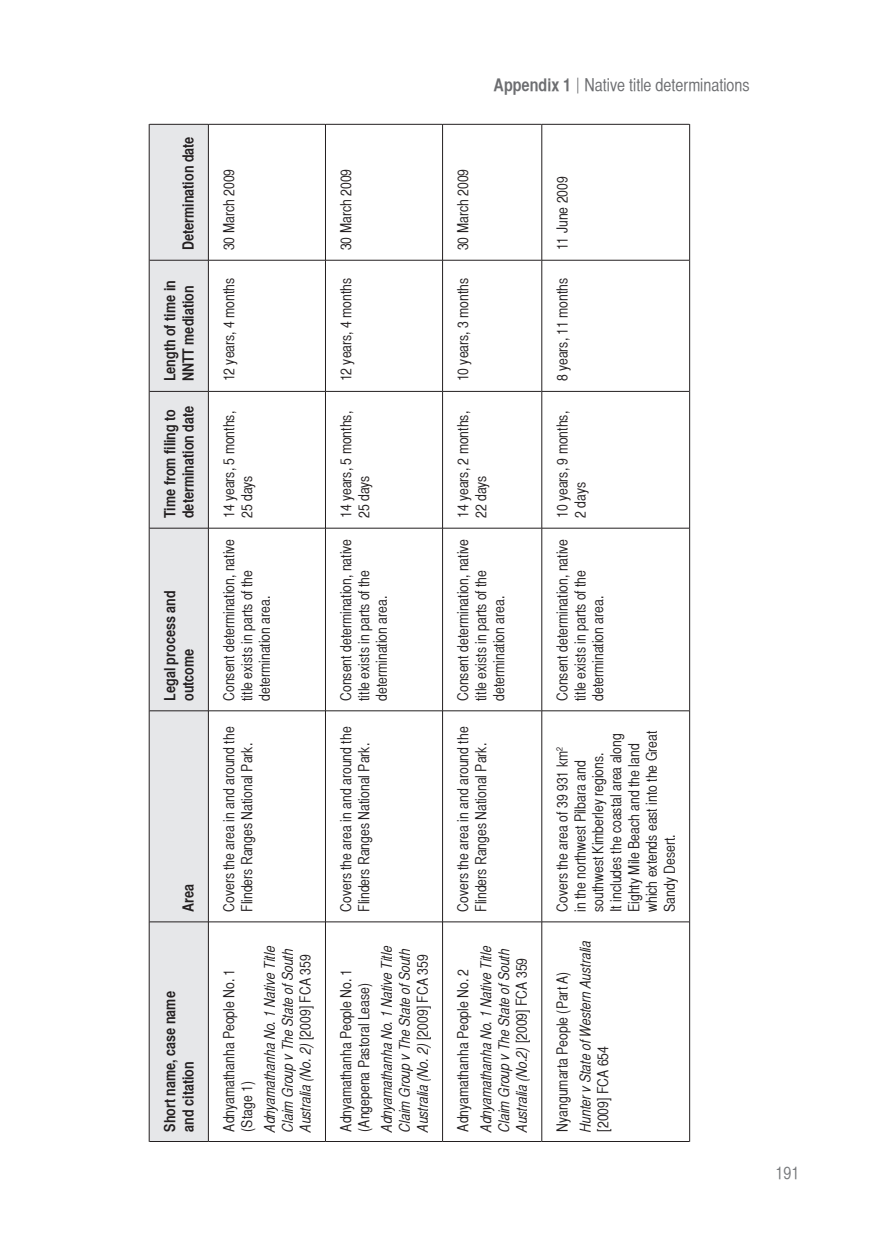
<style>
.page{position:relative;width:874px;height:1241px;background:#fff}
.page>*{position:absolute;margin:0;border:0;box-sizing:border-box;transform-origin:0 0}
.t1{font:17.5px "Helvetica CY Plain";color:#6c6d70}
.t2{font:17.5px "Helvetica CY Plain";color:#76787b}
.Table_Sub_Title{font:15.22px/18.2px "Helvetica CY Bold";color:#231f20}
.Table_Text{font:14.88px/17.8px "Helvetica CY Plain";color:#231f20}
.Table_Text-2{font:14.88px/17.8px "Helvetica CY Oblique";color:#231f20}
.s1{font-family:"Helvetica CY Bold"}
.s2{font-family:"Helvetica Neue";font-weight:300;font-size:15.75px}
.s3{font-family:"Helvetica CY Plain"}
</style>
<div class="page">
<div style="left:150px;top:125px;width:58px;height:1015px;background:#e6e7e9"></div>
<hr style="left:149px;top:921px;width:59px;height:1px;background:#231f20">
<hr style="left:149px;top:710px;width:59px;height:1px;background:#231f20">
<hr style="left:149px;top:528px;width:59px;height:1px;background:#231f20">
<hr style="left:149px;top:391px;width:59px;height:1px;background:#231f20">
<hr style="left:149px;top:260px;width:59px;height:1px;background:#231f20">
<hr style="left:208px;top:921px;width:117px;height:1px;background:#231f20">
<hr style="left:208px;top:710px;width:117px;height:1px;background:#231f20">
<hr style="left:208px;top:528px;width:117px;height:1px;background:#231f20">
<hr style="left:208px;top:391px;width:117px;height:1px;background:#231f20">
<hr style="left:208px;top:260px;width:117px;height:1px;background:#231f20">
<hr style="left:325px;top:921px;width:1px;height:220px;background:#231f20">
<hr style="left:325px;top:710px;width:1px;height:211px;background:#231f20">
<hr style="left:325px;top:921px;width:117px;height:1px;background:#231f20">
<hr style="left:325px;top:528px;width:1px;height:182px;background:#231f20">
<hr style="left:325px;top:710px;width:117px;height:1px;background:#231f20">
<hr style="left:325px;top:391px;width:1px;height:137px;background:#231f20">
<hr style="left:325px;top:528px;width:117px;height:1px;background:#231f20">
<hr style="left:325px;top:260px;width:1px;height:131px;background:#231f20">
<hr style="left:325px;top:391px;width:117px;height:1px;background:#231f20">
<hr style="left:325px;top:124px;width:1px;height:136px;background:#231f20">
<hr style="left:325px;top:260px;width:117px;height:1px;background:#231f20">
<hr style="left:442px;top:921px;width:1px;height:220px;background:#231f20">
<hr style="left:442px;top:710px;width:1px;height:211px;background:#231f20">
<hr style="left:442px;top:921px;width:99px;height:1px;background:#231f20">
<hr style="left:442px;top:528px;width:1px;height:182px;background:#231f20">
<hr style="left:442px;top:710px;width:99px;height:1px;background:#231f20">
<hr style="left:442px;top:391px;width:1px;height:137px;background:#231f20">
<hr style="left:442px;top:528px;width:99px;height:1px;background:#231f20">
<hr style="left:442px;top:260px;width:1px;height:131px;background:#231f20">
<hr style="left:442px;top:391px;width:99px;height:1px;background:#231f20">
<hr style="left:442px;top:124px;width:1px;height:136px;background:#231f20">
<hr style="left:442px;top:260px;width:99px;height:1px;background:#231f20">
<hr style="left:541px;top:921px;width:1px;height:220px;background:#231f20">
<hr style="left:541px;top:710px;width:1px;height:211px;background:#231f20">
<hr style="left:541px;top:921px;width:148px;height:1px;background:#231f20">
<hr style="left:541px;top:528px;width:1px;height:182px;background:#231f20">
<hr style="left:541px;top:710px;width:148px;height:1px;background:#231f20">
<hr style="left:541px;top:391px;width:1px;height:137px;background:#231f20">
<hr style="left:541px;top:528px;width:148px;height:1px;background:#231f20">
<hr style="left:541px;top:260px;width:1px;height:131px;background:#231f20">
<hr style="left:541px;top:391px;width:148px;height:1px;background:#231f20">
<hr style="left:541px;top:124px;width:1px;height:136px;background:#231f20">
<hr style="left:541px;top:260px;width:148px;height:1px;background:#231f20">
<hr style="left:689px;top:921px;width:1px;height:220px;background:#231f20">
<hr style="left:689px;top:710px;width:1px;height:211px;background:#231f20">
<hr style="left:689px;top:528px;width:1px;height:182px;background:#231f20">
<hr style="left:689px;top:391px;width:1px;height:137px;background:#231f20">
<hr style="left:689px;top:260px;width:1px;height:131px;background:#231f20">
<hr style="left:689px;top:124px;width:1px;height:136px;background:#231f20">
<hr style="left:208px;top:1140px;width:117px;height:1px;background:#231f20">
<hr style="left:208px;top:124px;width:117px;height:1px;background:#231f20">
<hr style="left:325px;top:1140px;width:117px;height:1px;background:#231f20">
<hr style="left:325px;top:124px;width:117px;height:1px;background:#231f20">
<hr style="left:442px;top:1140px;width:99px;height:1px;background:#231f20">
<hr style="left:442px;top:124px;width:99px;height:1px;background:#231f20">
<hr style="left:541px;top:1140px;width:148px;height:1px;background:#231f20">
<hr style="left:541px;top:124px;width:148px;height:1px;background:#231f20">
<hr style="left:149px;top:921px;width:1px;height:220px;background:#231f20">
<hr style="left:149px;top:1140px;width:59px;height:1px;background:#231f20">
<hr style="left:149px;top:710px;width:1px;height:211px;background:#231f20">
<hr style="left:149px;top:528px;width:1px;height:182px;background:#231f20">
<hr style="left:149px;top:391px;width:1px;height:137px;background:#231f20">
<hr style="left:149px;top:260px;width:1px;height:131px;background:#231f20">
<hr style="left:149px;top:124px;width:1px;height:136px;background:#231f20">
<hr style="left:149px;top:124px;width:59px;height:1px;background:#231f20">
<hr style="left:208px;top:921px;width:1px;height:220px;background:#231f20">
<hr style="left:208px;top:710px;width:1px;height:211px;background:#231f20">
<hr style="left:208px;top:528px;width:1px;height:182px;background:#231f20">
<hr style="left:208px;top:391px;width:1px;height:137px;background:#231f20">
<hr style="left:208px;top:260px;width:1px;height:131px;background:#231f20">
<hr style="left:208px;top:124px;width:1px;height:136px;background:#231f20">
<p class="Table_Sub_Title" style="left:179px;top:250px;width:115px;rotate:-90deg">Determination date</p>
<p class="Table_Sub_Title" style="left:160px;top:381px;width:103px;rotate:-90deg">Length of time in<br>NNTT mediation</p>
<p class="Table_Sub_Title" style="left:160px;top:518px;width:114px;rotate:-90deg">Time from filing to determination date</p>
<p class="Table_Sub_Title" style="left:160px;top:700px;width:112px;rotate:-90deg">Legal process and outcome</p>
<p class="Table_Sub_Title" style="left:179px;top:911px;width:30px;rotate:-90deg">Area</p>
<p class="Table_Sub_Title" style="left:160px;top:1131px;width:142px;rotate:-90deg">Short name, case name and citation</p>
<p class="t1" style="left:493px;top:75px;width:257px"><span class="s1">Appendix 1</span> <span class="s2">|</span> Native title determinations</p>
<p class="Table_Text" style="left:220px;top:250px;width:83px;rotate:-90deg">30 March 2009</p>
<p class="Table_Text" style="left:220px;top:381px;width:105px;rotate:-90deg">12 years, 4 months</p>
<p class="Table_Text" style="left:220px;top:518px;width:109px;rotate:-90deg">14 years, 5 months,<br>25 days</p>
<p class="Table_Text" style="left:220px;top:700px;width:164px;rotate:-90deg">Consent determination, native title exists in parts of the determination area.</p>
<p class="Table_Text" style="left:220px;top:911px;width:187px;rotate:-90deg">Covers the area in and around the<br>Flinders Ranges National Park.</p>
<p class="Table_Text" style="left:220px;top:1131px;width:164px;rotate:-90deg">Adnyamathanha People No. 1 (Stage 1)</p>
<p class="Table_Text-2" style="left:260px;top:1131px;width:187px;rotate:-90deg">Adnyamathanha No. 1 Native Title<br>Claim Group v The State of South<br>Australia (No. 2) <span class="s3">[2009] FCA 359</span></p>
<p class="Table_Text" style="left:337px;top:250px;width:83px;rotate:-90deg">30 March 2009</p>
<p class="Table_Text" style="left:337px;top:381px;width:105px;rotate:-90deg">12 years, 4 months</p>
<p class="Table_Text" style="left:337px;top:518px;width:109px;rotate:-90deg">14 years, 5 months,<br>25 days</p>
<p class="Table_Text" style="left:337px;top:700px;width:164px;rotate:-90deg">Consent determination, native title exists in parts of the determination area.</p>
<p class="Table_Text" style="left:337px;top:911px;width:187px;rotate:-90deg">Covers the area in and around the<br>Flinders Ranges National Park.</p>
<p class="Table_Text" style="left:337px;top:1131px;width:164px;rotate:-90deg">Adnyamathanha People No. 1 (Angepena Pastoral Lease)</p>
<p class="Table_Text-2" style="left:377px;top:1131px;width:187px;rotate:-90deg">Adnyamathanha No. 1 Native Title<br>Claim Group v The State of South<br>Australia (No. 2) <span class="s3">[2009] FCA 359</span></p>
<p class="Table_Text" style="left:454px;top:250px;width:83px;rotate:-90deg">30 March 2009</p>
<p class="Table_Text" style="left:454px;top:381px;width:105px;rotate:-90deg">10 years, 3 months</p>
<p class="Table_Text" style="left:454px;top:518px;width:109px;rotate:-90deg">14 years, 2 months,<br>22 days</p>
<p class="Table_Text" style="left:454px;top:700px;width:164px;rotate:-90deg">Consent determination, native title exists in parts of the determination area.</p>
<p class="Table_Text" style="left:454px;top:911px;width:187px;rotate:-90deg">Covers the area in and around the<br>Flinders Ranges National Park.</p>
<p class="Table_Text" style="left:454px;top:1131px;width:164px;rotate:-90deg">Adnyamathanha People No. 2</p>
<p class="Table_Text-2" style="left:477px;top:1131px;width:187px;rotate:-90deg">Adnyamathanha No. 1 Native Title<br>Claim Group v The State of South<br>Australia (No.2) <span class="s3">[2009] FCA 359</span></p>
<p class="Table_Text" style="left:553px;top:250px;width:75px;rotate:-90deg">11 June 2009</p>
<p class="Table_Text" style="left:553px;top:381px;width:105px;rotate:-90deg">8 years, 11 months</p>
<p class="Table_Text" style="left:553px;top:518px;width:109px;rotate:-90deg">10 years, 9 months,<br>2 days</p>
<p class="Table_Text" style="left:553px;top:700px;width:164px;rotate:-90deg">Consent determination, native title exists in parts of the determination area.</p>
<p class="Table_Text" style="left:553px;top:911px;width:183px;rotate:-90deg">Covers the area of 39 931 km<sup>2<br></sup>in the northwest Pilbara and southwest Kimberley regions.<br>It includes the coastal area along<br>Eighty Mile Beach and the land which extends east into the Great<br>Sandy Desert.</p>
<p class="Table_Text" style="left:553px;top:1131px;width:161px;rotate:-90deg">Nyangumarta People (Part A)</p>
<p class="Table_Text-2" style="left:576px;top:1131px;width:193px;rotate:-90deg">Hunter v State of Western Australia <span class="s3">[2009] FCA 654</span></p>
<p class="t2" style="left:775px;top:1162px;width:25px">191</p>
</div>
